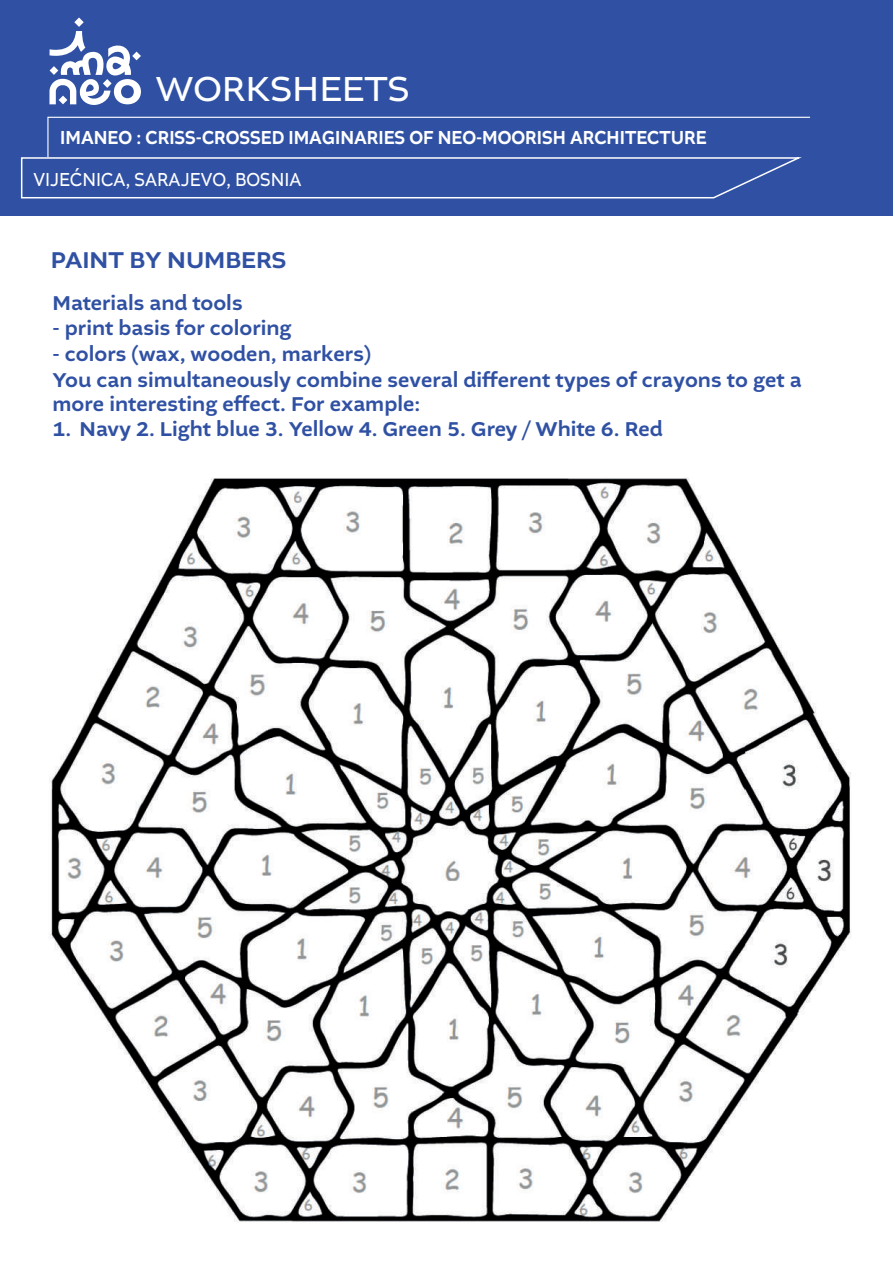
<style>
.page{position:relative;width:895px;height:1263px;background:#fff}
.page>*{position:absolute;margin:0;border:0;box-sizing:border-box;transform-origin:0 0}
.t1{font:36.45px "Altivo";color:#fff}
.t2{font:500 24px "Altivo";color:#3051a3}
.t3{font:500 21px/25.2px "Altivo";color:#3051a3}
.t4{font:500 19.8px "Altivo";color:#fff;scale:.89 1}
.t5{font:19.8px "Altivo";color:#fff;scale:.89 1}
</style>
<div class="page">
<div style="left:0;top:0;width:892px;height:215px;background:#3051a3"></div>
<svg style="left:49px;top:18px;width:92px;height:87px"></svg>
<svg style="left:20px;top:116px;width:790px;height:83px"></svg>
<img style="left:49px;top:477px;width:802px;height:745px">
<h1 class="t1" style="left:156px;top:67px;width:255px">WORKSHEETS</h1>
<p class="t4" style="left:60px;top:131px;width:727px">IMANEO : CRISS-CROSSED IMAGINARIES OF NEO-MOORISH ARCHITECTURE</p>
<p class="t5" style="left:33px;top:167px;width:303px">VIJEĆNICA, SARAJEVO, BOSNIA</p>
<p class="t2" style="left:51px;top:252px;width:237px">PAINT BY NUMBERS</p>
<p class="t3" style="left:53px;top:293px;width:191px">Materials and tools</p>
<p class="t3" style="left:53px;top:318px;width:241px">- print basis for coloring</p>
<p class="t3" style="left:53px;top:344px;width:750px">- colors (wax, wooden, markers)<br>You can simultaneously combine several different types of crayons to get a more interesting effect. For example:</p>
<p class="t3" style="left:53px;top:419px;width:611px">1. Navy 2. Light blue 3. Yellow 4. Green 5. Grey / White 6. Red</p>
</div>
